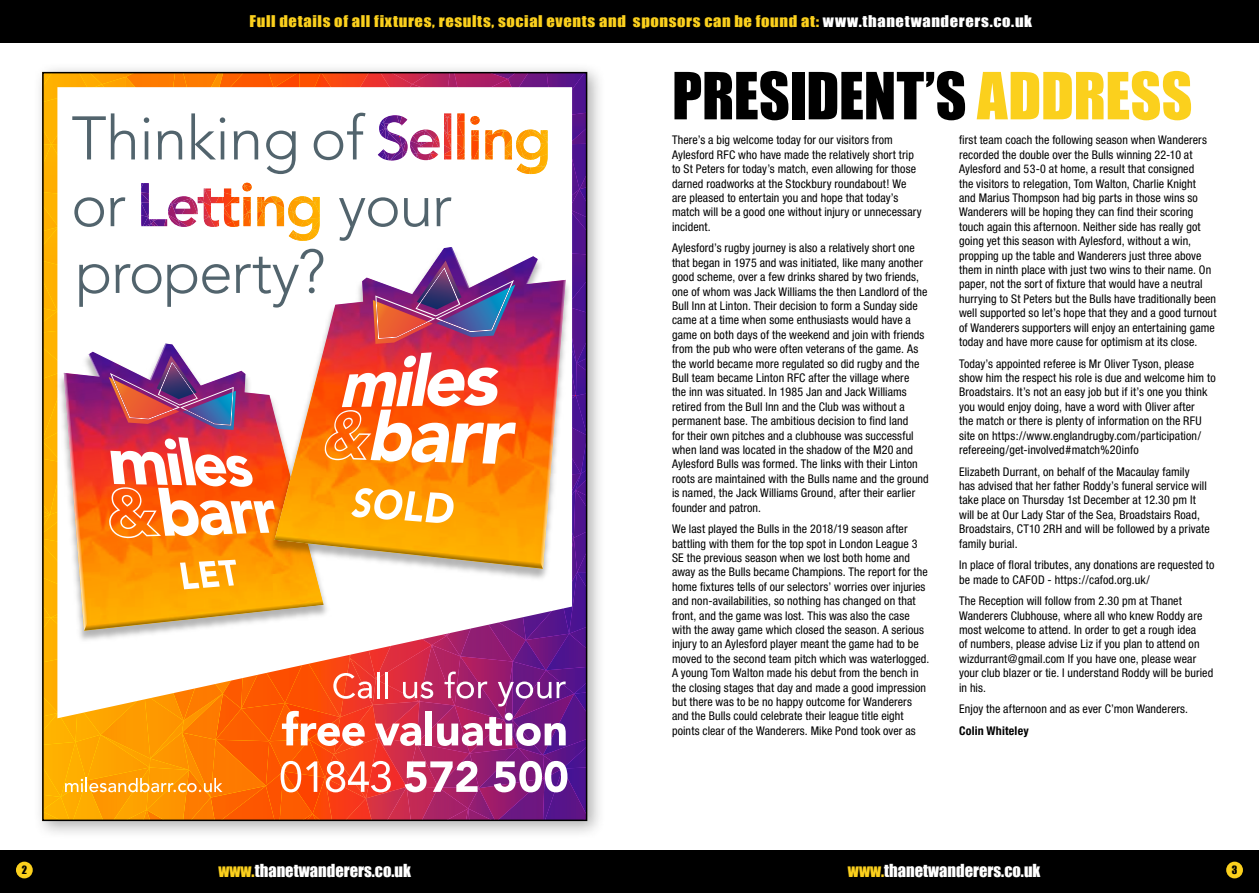
<style>
.page{position:relative;width:1259px;height:893px;background:#fff}
.page>*{position:absolute;margin:0;border:0;box-sizing:border-box;transform-origin:0 0}
.t1{font:60px "Impact";letter-spacing:-.005em;color:#000}
.t2{font:16.5px "Impact";color:#fff}
.t3{font:14.85px "Impact";letter-spacing:.035em;color:#fbd01d;scale:1.11 1}
.t4{font:condensed 12px/14.4px "Helvetica Neue";letter-spacing:.01em;color:#000}
.t5{font:700 condensed 12px "Helvetica Neue";letter-spacing:.015em;color:#000}
.t6{font:10.5px "Impact";color:#000}
.s1{color:#fff}
.s2{color:#fbd01d}
</style>
<div class="page">
<div style="left:32px;top:62px;width:574px;height:778px;background:#000;opacity:.31"></div>
<svg style="left:45px;top:75px;width:539px;height:743px"></svg>
<div style="left:0;top:0;width:1259px;height:43px;background:#000"></div>
<div style="left:0;top:850px;width:1259px;height:43px;background:#000"></div>
<div style="left:16px;top:862px;width:17px;height:16px;background:#fbd01d;border-radius:50%"></div>
<div style="left:1226px;top:862px;width:17px;height:16px;background:#fbd01d;border-radius:50%"></div>
<p class="t3" style="left:250px;top:9px;width:706px">Full details of all fixtures, results, social events and sponsors can be found at: <span class="s1">www.thanetwanderers.co.uk</span></p>
<h1 class="t1" style="left:672px;top:49px;width:522px">PRESIDENT’S <span class="s2">ADDRESS</span></h1>
<p class="t4" style="left:672px;top:133px;width:251px">There’s a big welcome today for our visitors from Aylesford RFC who have made the relatively short trip to St Peters for today’s match, even allowing for those darned roadworks at the Stockbury roundabout! We are pleased to entertain you and hope that today’s match will be a good one without injury or unnecessary incident.</p>
<p class="t4" style="left:672px;top:241px;width:258px">Aylesford’s rugby journey is also a relatively short one that began in 1975 and was initiated, like many another good scheme, over a few drinks shared by two friends, one of whom was Jack Williams the then Landlord of the Bull Inn at Linton. Their decision to form a Sunday side came at a time when some enthusiasts would have a game on both days of the weekend and join with friends from the pub who were often veterans of the game. As the world became more regulated so did rugby and the Bull team became Linton RFC after the village where<br>the inn was situated. In 1985 Jan and Jack Williams retired from the Bull Inn and the Club was without a permanent base. The ambitious decision to find land<br>for their own pitches and a clubhouse was successful when land was located in the shadow of the M20 and Aylesford Bulls was formed. The links with their Linton roots are maintained with the Bulls name and the ground is named, the Jack Williams Ground, after their earlier founder and patron.</p>
<p class="t4" style="left:672px;top:522px;width:259px">We last played the Bulls in the 2018/19 season after battling with them for the top spot in London League 3<br>SE the previous season when we lost both home and away as the Bulls became Champions. The report for the home fixtures tells of our selectors’ worries over injuries and non-availabilities, so nothing has changed on that front, and the game was lost. This was also the case with the away game which closed the season. A serious injury to an Aylesford player meant the game had to be moved to the second team pitch which was waterlogged.<br>A young Tom Walton made his debut from the bench in the closing stages that day and made a good impression but there was to be no happy outcome for Wanderers and the Bulls could celebrate their league title eight points clear of the Wanderers. Mike Pond took over as</p>
<p class="t4" style="left:959px;top:133px;width:259px">first team coach the following season when Wanderers recorded the double over the Bulls winning 22-10 at Aylesford and 53-0 at home, a result that consigned<br>the visitors to relegation, Tom Walton, Charlie Knight<br>and Marius Thompson had big parts in those wins so Wanderers will be hoping they can find their scoring touch again this afternoon. Neither side has really got going yet this season with Aylesford, without a win, propping up the table and Wanderers just three above them in ninth place with just two wins to their name. On paper, not the sort of fixture that would have a neutral hurrying to St Peters but the Bulls have traditionally been well supported so let’s hope that they and a good turnout of Wanderers supporters will enjoy an entertaining game today and have more cause for optimism at its close.</p>
<p class="t4" style="left:959px;top:356px;width:258px">Today’s appointed referee is Mr Oliver Tyson, please show him the respect his role is due and welcome him to Broadstairs. It’s not an easy job but if it’s one you think you would enjoy doing, have a word with Oliver after<br>the match or there is plenty of information on the RFU site on https://www.englandrugby.com/participation/ refereeing/get-involved#match%20info</p>
<p class="t4" style="left:959px;top:464px;width:252px">Elizabeth Durrant, on behalf of the Macaulay family<br>has advised that her father Roddy’s funeral service will take place on Thursday 1st December at 12.30 pm It will be at Our Lady Star of the Sea, Broadstairs Road, Broadstairs, CT10 2RH and will be followed by a private family burial.</p>
<p class="t4" style="left:959px;top:558px;width:257px">In place of floral tributes, any donations are requested to be made to CAFOD - https://cafod.org.uk/</p>
<p class="t4" style="left:959px;top:594px;width:256px">The Reception will follow from 2.30 pm at Thanet Wanderers Clubhouse, where all who knew Roddy are most welcome to attend. In order to get a rough idea<br>of numbers, please advise Liz if you plan to attend on wizdurrant@gmail.com If you have one, please wear your club blazer or tie. I understand Roddy will be buried in his.</p>
<p class="t4" style="left:959px;top:702px;width:230px">Enjoy the afternoon and as ever C’mon Wanderers.</p>
<p class="t5" style="left:959px;top:723px;width:71px">Colin Whiteley</p>
<p class="t6" style="left:22px;top:862px;width:7px">2</p>
<h2 class="t2" style="left:218px;top:858px;width:194px"><span class="s2">www.</span>thanetwanderers.co.uk</h2>
<h2 class="t2" style="left:848px;top:858px;width:194px"><span class="s2">www.</span>thanetwanderers.co.uk</h2>
<p class="t6" style="left:1231px;top:862px;width:7px">3</p>
</div>
